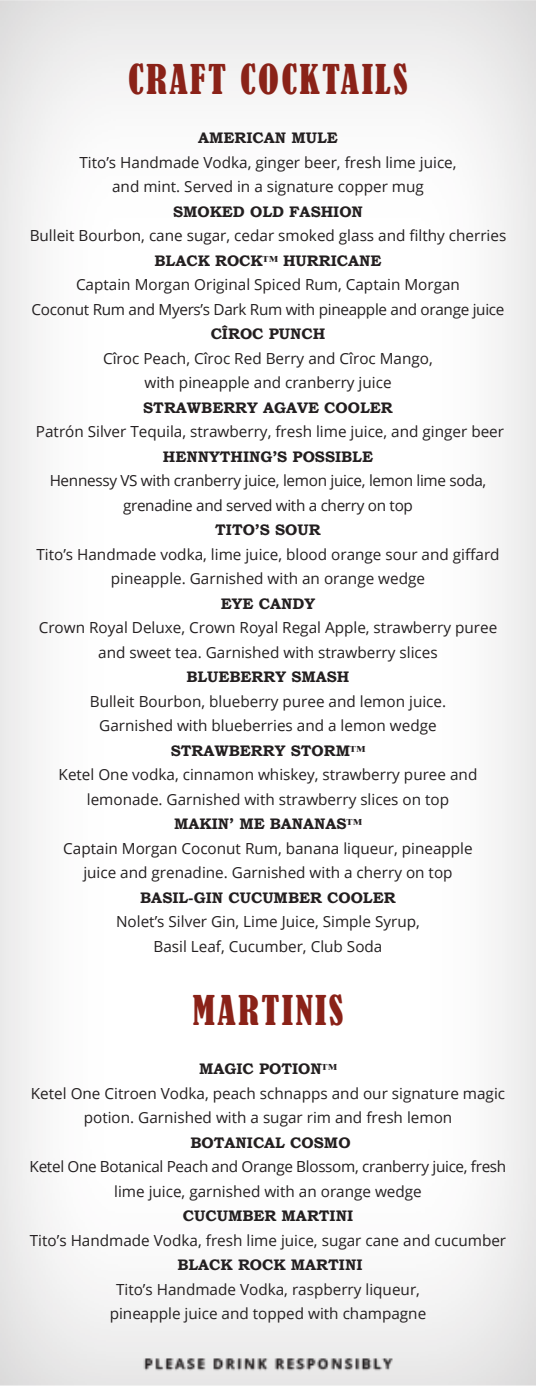
<style>
.page{position:relative;width:536px;height:1386px;background:#fff}
.page>*{position:absolute;margin:0;border:0;box-sizing:border-box;transform-origin:0 0}
.t1{font:condensed 38.5px "Bernard";letter-spacing:.06em;color:#8a2218}
.t2{font:15.22px/24.5px "Open Sans";color:#231f20;text-align:center}
.t3{font:15.22px/24.5px "Open Sans";letter-spacing:-.02em;color:#231f20;text-align:center}
.t4{font:700 15.22px "Bookman Old Style";color:#231f20}
</style>
<div class="page">
<img style="left:0;top:0;width:536px;height:1386px">
<h1 class="t1" style="left:128px;top:57px;width:281px">CRAFT COCKTAILS</h1>
<p class="t4" style="left:198px;top:129px;width:141px">AMERICAN MULE</p>
<p class="t2" style="left:79px;top:149px;width:378px">Tito’s Handmade Vodka, ginger beer, fresh lime juice, and mint. Served in a signature copper mug</p>
<p class="t4" style="left:173px;top:202px;width:191px">SMOKED OLD FASHION</p>
<p class="t2" style="left:30px;top:223px;width:478px">Bulleit Bourbon, cane sugar, cedar smoked glass and filthy cherries</p>
<p class="t4" style="left:154px;top:251px;width:228px">BLACK ROCK™ HURRICANE</p>
<p class="t3" style="left:32px;top:272px;width:474px">Captain Morgan Original Spiced Rum, Captain Morgan<br>Coconut Rum and Myers’s Dark Rum with pineapple and orange juice</p>
<p class="t4" style="left:210px;top:325px;width:116px">CÎROC PUNCH</p>
<p class="t2" style="left:103px;top:345px;width:331px">Cîroc Peach, Cîroc Red Berry and Cîroc Mango, with pineapple and cranberry juice</p>
<p class="t4" style="left:143px;top:398px;width:251px">STRAWBERRY AGAVE COOLER</p>
<p class="t2" style="left:36px;top:419px;width:469px">Patrón Silver Tequila, strawberry, fresh lime juice, and ginger beer</p>
<p class="t4" style="left:163px;top:447px;width:211px">HENNYTHING’S POSSIBLE</p>
<p class="t3" style="left:50px;top:468px;width:438px">Hennessy VS with cranberry juice, lemon juice, lemon lime soda, grenadine and served with a cherry on top</p>
<p class="t4" style="left:215px;top:521px;width:107px">TITO’S SOUR</p>
<p class="t2" style="left:36px;top:541px;width:464px">Tito’s Handmade vodka, lime juice, blood orange sour and giffard pineapple. Garnished with an orange wedge</p>
<p class="t4" style="left:221px;top:594px;width:96px">EYE CANDY</p>
<p class="t2" style="left:39px;top:615px;width:460px">Crown Royal Deluxe, Crown Royal Regal Apple, strawberry puree and sweet tea. Garnished with strawberry slices</p>
<p class="t4" style="left:186px;top:668px;width:164px">BLUEBERRY SMASH</p>
<p class="t2" style="left:90px;top:688px;width:358px">Bulleit Bourbon, blueberry puree and lemon juice.<br>Garnished with blueberries and a lemon wedge</p>
<p class="t4" style="left:171px;top:741px;width:196px">STRAWBERRY STORM™</p>
<p class="t2" style="left:59px;top:762px;width:420px">Ketel One vodka, cinnamon whiskey, strawberry puree and lemonade. Garnished with strawberry slices on top</p>
<p class="t4" style="left:174px;top:815px;width:189px">MAKIN’ ME BANANAS™</p>
<p class="t2" style="left:63px;top:836px;width:411px">Captain Morgan Coconut Rum, banana liqueur, pineapple juice and grenadine. Garnished with a cherry on top</p>
<p class="t4" style="left:140px;top:888px;width:257px">BASIL-GIN CUCUMBER COOLER</p>
<p class="t2" style="left:116px;top:909px;width:305px">Nolet’s Silver Gin, Lime Juice, Simple Syrup,<br>Basil Leaf, Cucumber, Club Soda</p>
<h1 class="t1" style="left:192px;top:988px;width:152px">MARTINIS</h1>
<p class="t4" style="left:199px;top:1060px;width:139px">MAGIC POTION™</p>
<p class="t2" style="left:31px;top:1080px;width:475px">Ketel One Citroen Vodka, peach schnapps and our signature magic potion. Garnished with a sugar rim and fresh lemon</p>
<p class="t4" style="left:190px;top:1133px;width:161px">BOTANICAL COSMO</p>
<p class="t3" style="left:30px;top:1154px;width:478px">Ketel One Botanical Peach and Orange Blossom, cranberry juice, fresh lime juice, garnished with an orange wedge</p>
<p class="t4" style="left:183px;top:1207px;width:172px">CUCUMBER MARTINI</p>
<p class="t2" style="left:30px;top:1227px;width:477px">Tito’s Handmade Vodka, fresh lime juice, sugar cane and cucumber</p>
<p class="t4" style="left:177px;top:1256px;width:186px">BLACK ROCK MARTINI</p>
<p class="t2" style="left:110px;top:1276px;width:318px">Tito’s Handmade Vodka, raspberry liqueur, pineapple juice and topped with champagne</p>
</div>
